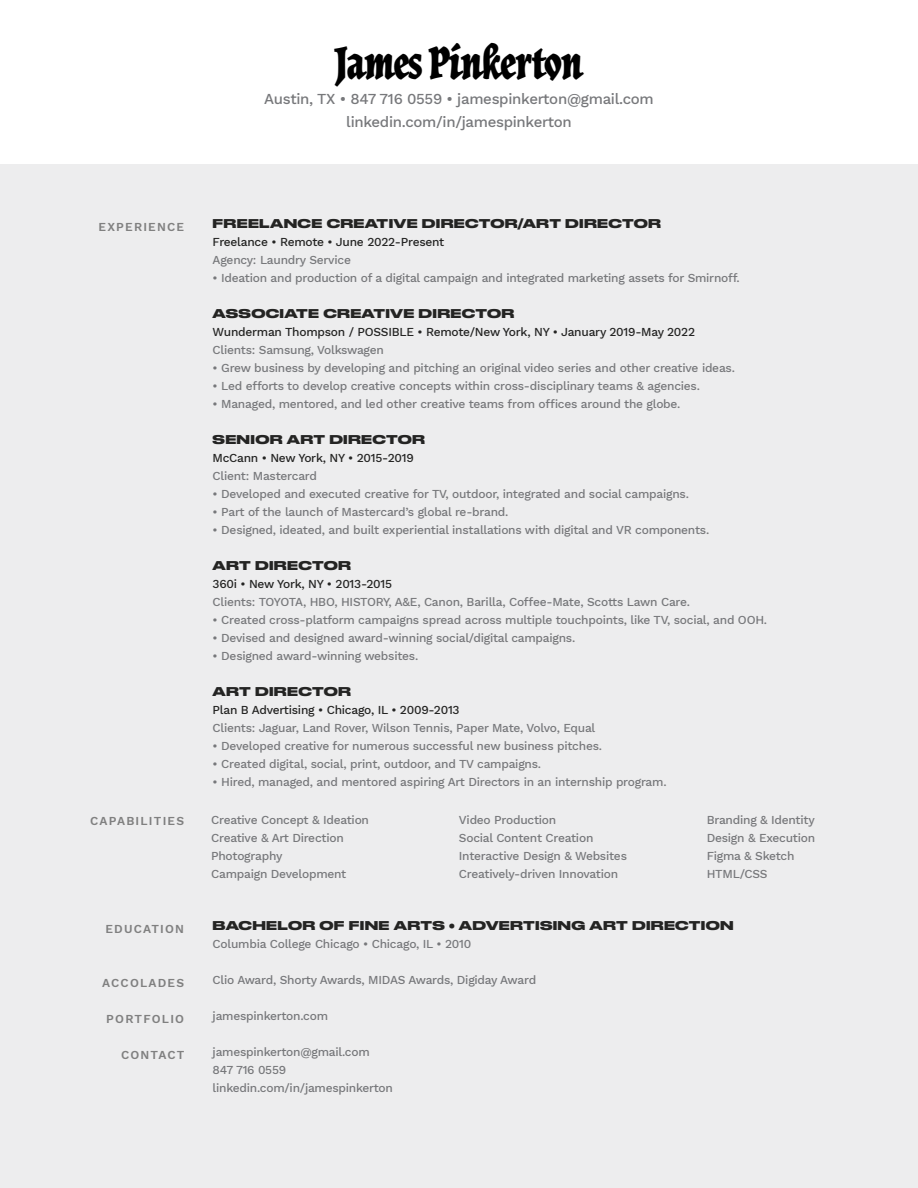
<style>
.page{position:relative;width:918px;height:1188px;background:#fff}
.page>*{position:absolute;margin:0;border:0;box-sizing:border-box;transform-origin:0 0}
.t1{font:condensed 45px "Herb";letter-spacing:.025em;color:#000}
.t2{font:500 15px/22.5px "Work Sans";letter-spacing:-.02em;color:#77787b;text-align:center}
.t3{font:500 12px/18px "Work Sans";letter-spacing:-.02em;color:#77787b}
.t4{font:500 12px "Work Sans";letter-spacing:-.02em;color:#242423}
.t5{font:700 12px "Druk Wide";letter-spacing:.025em;color:#242423}
.t6{font:600 12px "Work Sans";letter-spacing:.1em;color:#808080}
</style>
<div class="page">
<div style="left:0;top:164px;width:918px;height:1024px;background:#ededee"></div>
<h1 class="t1" style="left:336px;top:34px;width:247px">James Pinkerton</h1>
<p class="t2" style="left:264px;top:87px;width:391px">Austin, TX • 847 716 0559 • jamespinkerton@gmail.com linkedin.com/in/jamespinkerton</p>
<p class="t6" style="left:99px;top:217px;width:87px">EXPERIENCE</p>
<p class="t5" style="left:213px;top:214px;width:450px">FREELANCE CREATIVE DIRECTOR/ART DIRECTOR</p>
<p class="t4" style="left:213px;top:233px;width:233px">Freelance • Remote • June 2022-Present</p>
<p class="t3" style="left:213px;top:251px;width:140px">Agency: Laundry Service</p>
<p class="t3" style="left:213px;top:269px;width:529px">• Ideation and production of a digital campaign and integrated marketing assets for Smirnoff.</p>
<p class="t5" style="left:213px;top:304px;width:303px">ASSOCIATE CREATIVE DIRECTOR</p>
<p class="t4" style="left:213px;top:323px;width:484px">Wunderman Thompson / POSSIBLE • Remote/New York, NY • January 2019-May 2022</p>
<p class="t3" style="left:213px;top:341px;width:173px">Clients: Samsung, Volkswagen</p>
<p class="t3" style="left:213px;top:359px;width:524px">• Grew business by developing and pitching an original video series and other creative ideas.</p>
<p class="t3" style="left:213px;top:377px;width:489px">• Led efforts to develop creative concepts within cross-disciplinary teams &amp; agencies.</p>
<p class="t3" style="left:213px;top:395px;width:469px">• Managed, mentored, and led other creative teams from offices around the globe.</p>
<p class="t5" style="left:213px;top:430px;width:214px">SENIOR ART DIRECTOR</p>
<p class="t4" style="left:213px;top:449px;width:203px">McCann • New York, NY • 2015-2019</p>
<p class="t3" style="left:213px;top:467px;width:106px">Client: Mastercard</p>
<p class="t3" style="left:213px;top:485px;width:478px">• Developed and executed creative for TV, outdoor, integrated and social campaigns.</p>
<p class="t3" style="left:213px;top:503px;width:297px">• Part of the launch of Mastercard’s global re-brand.</p>
<p class="t3" style="left:213px;top:521px;width:498px">• Designed, ideated, and built experiential installations with digital and VR components.</p>
<p class="t5" style="left:213px;top:556px;width:140px">ART DIRECTOR</p>
<p class="t4" style="left:213px;top:575px;width:181px">360i • New York, NY • 2013-2015</p>
<p class="t3" style="left:213px;top:593px;width:479px">Clients: TOYOTA, HBO, HISTORY, A&amp;E, Canon, Barilla, Coffee-Mate, Scotts Lawn Care.</p>
<p class="t3" style="left:213px;top:611px;width:556px">• Created cross-platform campaigns spread across multiple touchpoints, like TV, social, and OOH.</p>
<p class="t3" style="left:213px;top:629px;width:364px">• Devised and designed award-winning social/digital campaigns.</p>
<p class="t3" style="left:213px;top:647px;width:207px">• Designed award-winning websites.</p>
<p class="t5" style="left:213px;top:682px;width:140px">ART DIRECTOR</p>
<p class="t4" style="left:213px;top:701px;width:249px">Plan B Advertising • Chicago, IL • 2009-2013</p>
<p class="t3" style="left:213px;top:719px;width:384px">Clients: Jaguar, Land Rover, Wilson Tennis, Paper Mate, Volvo, Equal</p>
<p class="t3" style="left:213px;top:737px;width:391px">• Developed creative for numerous successful new business pitches.</p>
<p class="t3" style="left:213px;top:755px;width:330px">• Created digital, social, print, outdoor, and TV campaigns.</p>
<p class="t3" style="left:213px;top:773px;width:455px">• Hired, managed, and mentored aspiring Art Directors in an internship program.</p>
<p class="t6" style="left:90px;top:811px;width:95px">CAPABILITIES</p>
<p class="t3" style="left:211px;top:811px;width:159px">Creative Concept &amp; Ideation<br>Creative &amp; Art Direction<br>Photography<br>Campaign Development</p>
<p class="t3" style="left:459px;top:811px;width:170px">Video Production<br>Social Content Creation<br>Interactive Design &amp; Websites<br>Creatively-driven Innovation</p>
<p class="t3" style="left:707px;top:811px;width:110px">Branding &amp; Identity<br>Design &amp; Execution<br>Figma &amp; Sketch<br>HTML/CSS</p>
<p class="t6" style="left:105px;top:919px;width:80px">EDUCATION</p>
<p class="t6" style="left:102px;top:973px;width:83px">ACCOLADES</p>
<p class="t6" style="left:106px;top:1009px;width:79px">PORTFOLIO</p>
<p class="t6" style="left:121px;top:1045px;width:65px">CONTACT</p>
<p class="t5" style="left:213px;top:916px;width:523px">BACHELOR OF FINE ARTS • ADVERTISING ART DIRECTION</p>
<p class="t3" style="left:213px;top:935px;width:260px">Columbia College Chicago • Chicago, IL • 2010</p>
<p class="t3" style="left:213px;top:971px;width:325px">Clio Award, Shorty Awards, MIDAS Awards, Digiday Award</p>
<p class="t3" style="left:213px;top:1007px;width:117px">jamespinkerton.com</p>
<p class="t3" style="left:213px;top:1043px;width:182px">jamespinkerton@gmail.com<br>847 716 0559 linkedin.com/in/jamespinkerton</p>
</div>
